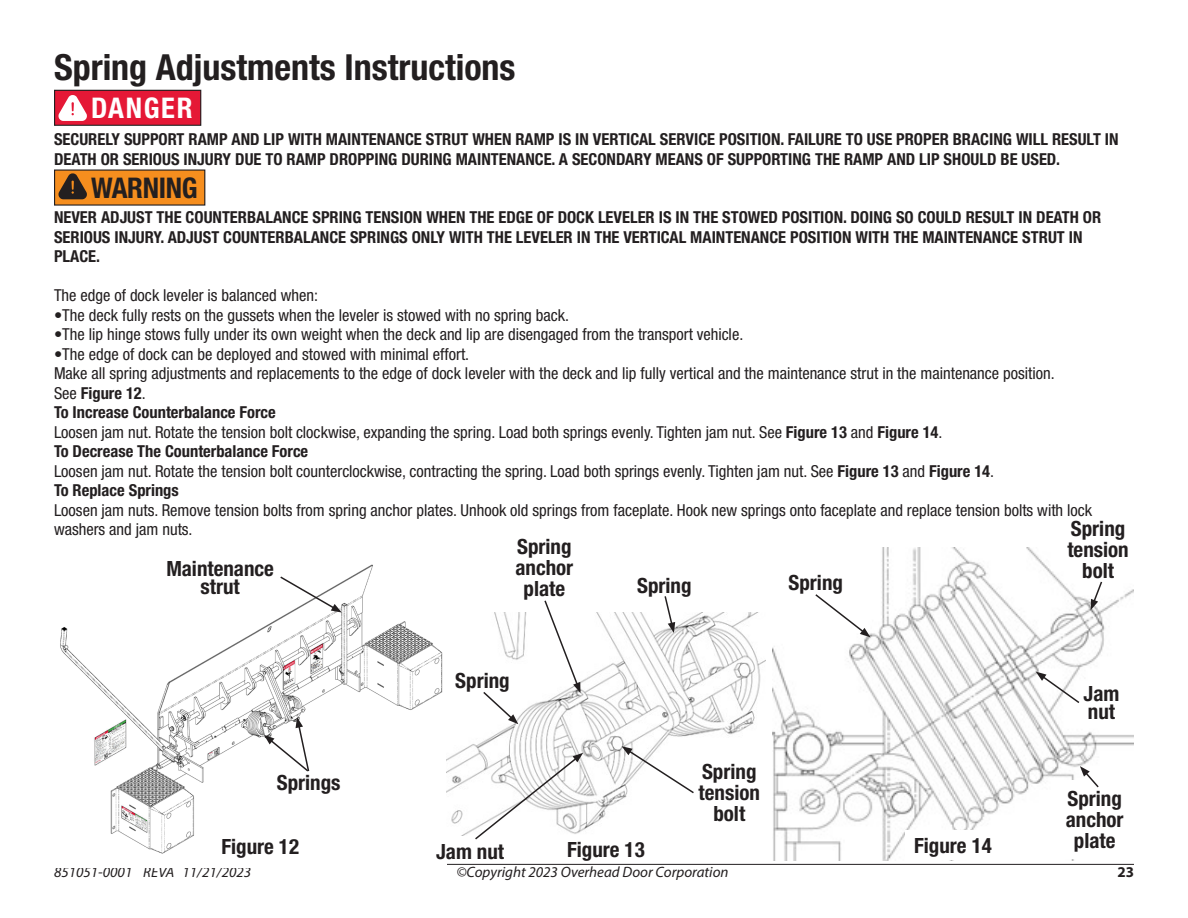
<style>
.page{position:relative;width:1188px;height:918px;background:#fff}
.page>*{position:absolute;margin:0;border:0;box-sizing:border-box;transform-origin:0 0}
.Section_Topic{font:700 condensed 36px "Helvetica Neue LT Std";color:#231f20}
.Warning{font:700 condensed 28.5px "Helvetica Neue LT Std";letter-spacing:-.015em;color:#231f20}
.Danger_Red_White{font:700 condensed 28.5px "Helvetica Neue LT Std";letter-spacing:.06em;color:#fff}
.Figure{font:700 condensed 21px/21px "Helvetica Neue LT Std";color:#231f20;text-align:center}
.t1{font:condensed 16.5px/19.5px "Helvetica Neue LT Std";color:#231f20}
.t2{font:700 condensed 16.5px/19.5px "Helvetica Neue LT Std";color:#231f20}
.t3{font:italic 15px "Myriad Pro";color:#231f20}
.t4{font:700 15px "Myriad Pro";color:#231f20}
.s1{font-weight:400}
.s2{font-weight:700}
</style>
<div class="page">
<hr style="left:54px;top:864px;width:1080px;height:1px;background:#231f20">
<img style="left:54px;top:564px;width:393px;height:301px">
<div style="left:55px;top:170px;width:150px;height:35px;background:#f68e1e"></div>
<svg style="left:58px;top:173px;width:29px;height:26px"></svg>
<img style="left:447px;top:613px;width:318px;height:223px">
<img style="left:772px;top:547px;width:362px;height:314px">
<div style="left:905px;top:830px;width:97px;height:30px;background:#fff"></div>
<svg style="left:264px;top:717px;width:46px;height:56px"></svg>
<svg style="left:482px;top:690px;width:36px;height:34px"></svg>
<svg style="left:814px;top:593px;width:56px;height:44px"></svg>
<svg style="left:543px;top:600px;width:37px;height:93px"></svg>
<svg style="left:473px;top:753px;width:110px;height:87px"></svg>
<svg style="left:622px;top:746px;width:74px;height:49px"></svg>
<svg style="left:663px;top:596px;width:12px;height:37px"></svg>
<svg style="left:1091px;top:580px;width:12px;height:30px"></svg>
<svg style="left:1036px;top:672px;width:45px;height:33px"></svg>
<div style="left:1056px;top:781px;width:77px;height:78px;background:#fff"></div>
<svg style="left:1080px;top:766px;width:20px;height:22px"></svg>
<svg style="left:279px;top:575px;width:63px;height:38px"></svg>
<div style="left:55px;top:90px;width:146px;height:35px;background:#e51836"></div>
<div style="left:54px;top:90px;width:147px;height:36px;border:1px solid #231f20"></div>
<svg style="left:58px;top:95px;width:29px;height:26px"></svg>
<p class="Section_Topic" style="left:54px;top:45px;width:463px">Spring Adjustments Instructions</p>
<p class="Danger_Red_White" style="left:91px;top:91px;width:103px">DANGER</p>
<p class="t2" style="left:54px;top:129px;width:1066px">SECURELY SUPPORT RAMP AND LIP WITH MAINTENANCE STRUT WHEN RAMP IS IN VERTICAL SERVICE POSITION. FAILURE TO USE PROPER BRACING WILL RESULT IN<br>DEATH OR SERIOUS INJURY DUE TO RAMP DROPPING DURING MAINTENANCE. A SECONDARY MEANS OF SUPPORTING THE RAMP AND LIP SHOULD BE USED.</p>
<p class="Warning" style="left:91px;top:170px;width:108px">WARNING</p>
<p class="t2" style="left:54px;top:207px;width:1049px">NEVER ADJUST THE COUNTERBALANCE SPRING TENSION WHEN THE EDGE OF DOCK LEVELER IS IN THE STOWED POSITION. DOING SO COULD RESULT IN DEATH OR<br>SERIOUS INJURY. ADJUST COUNTERBALANCE SPRINGS ONLY WITH THE LEVELER IN THE VERTICAL MAINTENANCE POSITION WITH THE MAINTENANCE STRUT IN<br>PLACE.</p>
<p class="t1" style="left:54px;top:285px;width:266px">The edge of dock leveler is balanced when:</p>
<p class="t1" style="left:54px;top:305px;width:517px">•The deck fully rests on the gussets when the leveler is stowed with no spring back.</p>
<p class="t1" style="left:54px;top:324px;width:691px">•The lip hinge stows fully under its own weight when the deck and lip are disengaged from the transport vehicle.</p>
<p class="t1" style="left:54px;top:344px;width:417px">•The edge of dock can be deployed and stowed with minimal effort.</p>
<p class="t1" style="left:54px;top:363px;width:1002px">Make all spring adjustments and replacements to the edge of dock leveler with the deck and lip fully vertical and the maintenance strut in the maintenance position.</p>
<p class="t2" style="left:54px;top:383px;width:93px"><span class="s1">See</span> Figure 12<span class="s1">.</span></p>
<p class="t2" style="left:54px;top:402px;width:223px">To Increase Counterbalance Force</p>
<p class="t1" style="left:54px;top:422px;width:890px">Loosen jam nut. Rotate the tension bolt clockwise, expanding the spring. Load both springs evenly. Tighten jam nut. See <span class="s2">Figure 13</span> and <span class="s2">Figure 14</span>.</p>
<p class="t2" style="left:54px;top:441px;width:256px">To Decrease The Counterbalance Force</p>
<p class="t1" style="left:54px;top:461px;width:942px">Loosen jam nut. Rotate the tension bolt counterclockwise, contracting the spring. Load both springs evenly. Tighten jam nut. See <span class="s2">Figure 13</span> and <span class="s2">Figure 14</span>.</p>
<p class="t2" style="left:54px;top:480px;width:126px">To Replace Springs</p>
<p class="t1" style="left:54px;top:500px;width:1040px">Loosen jam nuts. Remove tension bolts from spring anchor plates. Unhook old springs from faceplate. Hook new springs onto faceplate and replace tension bolts with lock washers and jam nuts.</p>
<p class="Figure" style="left:1067px;top:518px;width:63px">Spring tension bolt</p>
<p class="Figure" style="left:515px;top:536px;width:59px">Spring anchor plate</p>
<p class="Figure" style="left:166px;top:560px;width:109px;line-height:18px">Maintenance strut</p>
<p class="Figure" style="left:789px;top:572px;width:56px">Spring</p>
<p class="Figure" style="left:637px;top:574px;width:56px">Spring</p>
<p class="Figure" style="left:277px;top:771px;width:65px">Springs</p>
<p class="Figure" style="left:455px;top:670px;width:56px">Spring</p>
<p class="Figure" style="left:699px;top:761px;width:63px">Spring tension bolt</p>
<p class="Figure" style="left:221px;top:835px;width:79px">Figure 12</p>
<p class="Figure" style="left:567px;top:839px;width:79px">Figure 13</p>
<p class="Figure" style="left:914px;top:834px;width:79px">Figure 14</p>
<p class="Figure" style="left:436px;top:841px;width:69px">Jam nut</p>
<p class="Figure" style="left:1084px;top:684px;width:37px;line-height:18px;text-align:left">Jam nut</p>
<p class="Figure" style="left:1066px;top:788px;width:59px">Spring anchor plate</p>
<p class="t3" style="left:54px;top:863px;width:199px">851051-0001 REVA 11/21/2023</p>
<p class="t3" style="left:456px;top:863px;width:274px">©Copyright 2023 Overhead Door Corporation</p>
<p class="t4" style="left:1117px;top:862px;width:18px">23</p>
</div>
